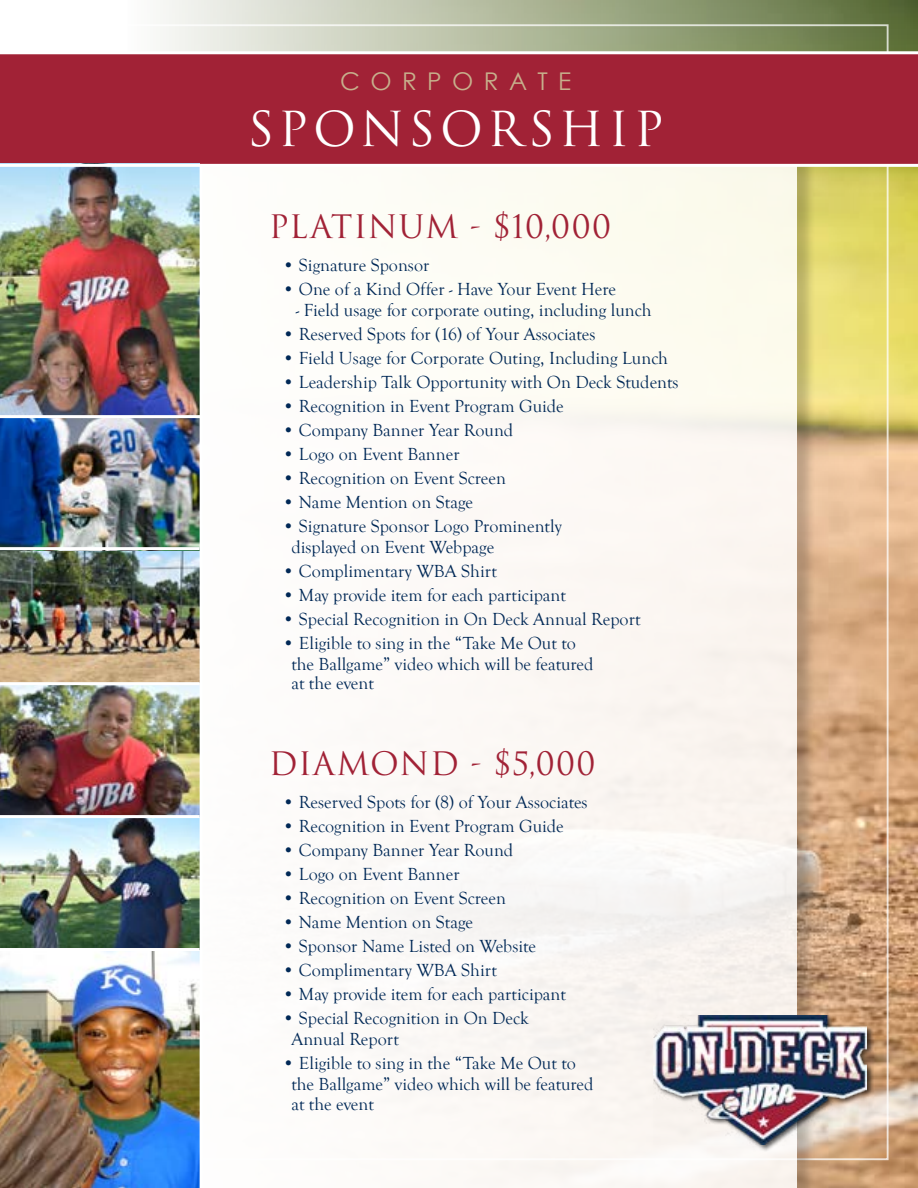
<style>
.page{position:relative;width:918px;height:1188px;background:#fff}
.page>*{position:absolute;margin:0;border:0;box-sizing:border-box;transform-origin:0 0}
.t1{font:46.95px "Trajan Pro 3";letter-spacing:.095em;color:#fff}
.t2{font:31.5px "Trajan Pro 3";letter-spacing:.025em;color:#a12236}
.t3{font:24.45px "Century Gothic";letter-spacing:.425em;color:#c7b08c}
.t4{font:18px/20.2px "Goudy Old Style T";color:#002856}
</style>
<div class="page">
<img style="left:160px;top:0;width:758px;height:1188px">
<div style="left:1px;top:89px;width:796px;height:1099px;background:#fcfaf5"></div>
<div style="left:0;top:53px;width:918px;height:112px;background:#a12236"></div>
<hr style="left:0;top:51px;width:918px;height:3px;background:#fff">
<div style="left:653px;top:1015px;width:221px;height:137px;background:#000;opacity:.6"></div>
<img style="left:653px;top:1016px;width:214px;height:129px">
<img style="left:0;top:951px;width:200px;height:237px">
<img style="left:0;top:818px;width:200px;height:130px">
<img style="left:0;top:167px;width:200px;height:648px">
<hr style="left:0;top:164px;width:918px;height:3px;background:#fff">
<hr style="left:0;top:415px;width:201px;height:3px;background:#fff">
<hr style="left:0;top:547px;width:200px;height:3px;background:#fff">
<hr style="left:0;top:682px;width:200px;height:3px;background:#fff">
<hr style="left:0;top:815px;width:200px;height:3px;background:#fff">
<hr style="left:0;top:948px;width:200px;height:3px;background:#fff">
<hr style="left:200px;top:165px;width:3px;height:1023px;background:#fff">
<h3 class="t3" style="left:340px;top:64px;width:233px">CORPORATE</h3>
<h1 class="t1" style="left:248px;top:97px;width:418px">SPONSORSHIP</h1>
<h2 class="t2" style="left:269px;top:205px;width:344px">PLATINUM - $10,000</h2>
<p class="t4" style="left:282px;top:255px;width:148px">• Signature Sponsor</p>
<p class="t4" style="left:282px;top:279px;width:335px">• One of a Kind Offer - Have Your Event Here</p>
<p class="t4" style="left:296px;top:300px;width:357px">- Field usage for corporate outing, including lunch</p>
<p class="t4" style="left:282px;top:324px;width:315px">• Reserved Spots for (16) of Your Associates</p>
<p class="t4" style="left:282px;top:348px;width:387px">• Field Usage for Corporate Outing, Including Lunch</p>
<p class="t4" style="left:282px;top:372px;width:398px">• Leadership Talk Opportunity with On Deck Students</p>
<p class="t4" style="left:282px;top:396px;width:283px">• Recognition in Event Program Guide</p>
<p class="t4" style="left:282px;top:420px;width:232px">• Company Banner Year Round</p>
<p class="t4" style="left:282px;top:444px;width:179px">• Logo on Event Banner</p>
<p class="t4" style="left:282px;top:468px;width:225px">• Recognition on Event Screen</p>
<p class="t4" style="left:282px;top:492px;width:192px">• Name Mention on Stage</p>
<p class="t4" style="left:291px;top:516px;width:272px;line-height:21px;text-indent:-9px">• Signature Sponsor Logo Prominently displayed on Event Webpage</p>
<p class="t4" style="left:282px;top:561px;width:216px">• Complimentary WBA Shirt</p>
<p class="t4" style="left:282px;top:585px;width:285px">• May provide item for each participant</p>
<p class="t4" style="left:282px;top:609px;width:360px">• Special Recognition in On Deck Annual Report</p>
<p class="t4" style="left:291px;top:633px;width:304px;text-indent:-9px">• Eligible to sing in the “Take Me Out to the Ballgame” video which will be featured at the event</p>
<h2 class="t2" style="left:269px;top:742px;width:328px">DIAMOND - $5,000</h2>
<p class="t4" style="left:282px;top:793px;width:307px">• Reserved Spots for (8) of Your Associates</p>
<p class="t4" style="left:282px;top:817px;width:283px">• Recognition in Event Program Guide</p>
<p class="t4" style="left:282px;top:841px;width:232px">• Company Banner Year Round</p>
<p class="t4" style="left:282px;top:865px;width:179px">• Logo on Event Banner</p>
<p class="t4" style="left:282px;top:889px;width:225px">• Recognition on Event Screen</p>
<p class="t4" style="left:282px;top:913px;width:192px">• Name Mention on Stage</p>
<p class="t4" style="left:282px;top:937px;width:255px">• Sponsor Name Listed on Website</p>
<p class="t4" style="left:282px;top:961px;width:216px">• Complimentary WBA Shirt</p>
<p class="t4" style="left:282px;top:985px;width:285px">• May provide item for each participant</p>
<p class="t4" style="left:291px;top:1008px;width:239px;line-height:21px;text-indent:-9px">• Special Recognition in On Deck<br>Annual Report</p>
<p class="t4" style="left:291px;top:1054px;width:304px;text-indent:-9px">• Eligible to sing in the “Take Me Out to the Ballgame” video which will be featured at the event</p>
</div>
